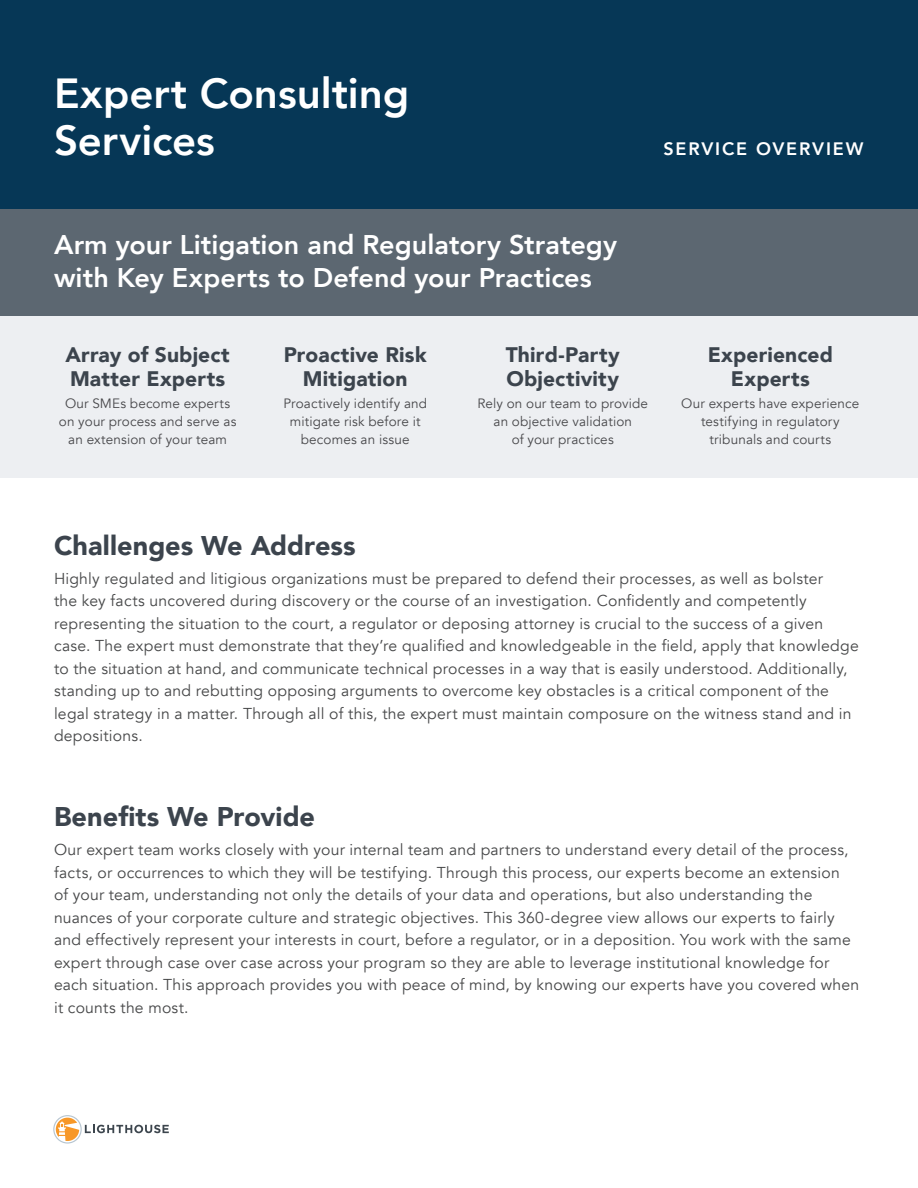
<style>
.page{position:relative;width:918px;height:1188px;background:#fff}
.page>*{position:absolute;margin:0;border:0;box-sizing:border-box;transform-origin:0 0}
.H2_-_subhead_header{font:800 42px/46.5px "Avenir";color:#fff}
.H2_-_subhead_header-2{font:800 27px/33px "Avenir";color:#fff}
.H2_-_subhead_header-3{font:900 27px "Avenir";color:#3c444d}
.HB_-_Key_Point_title{font:900 21px/24px "Avenir";letter-spacing:.01em;color:#3c444d}
.Header_-_Doc_Type{font:800 18px "Avenir";letter-spacing:.1em;color:#fff}
.Body_-_Avenir_45__10{font:15.75px/22.5px "Avenir";letter-spacing:.015em;color:#464748}
.HB_-_key_point_body{font:13.5px/18px "Avenir";letter-spacing:.01em;color:#48484b;text-align:center}
</style>
<div class="page">
<div style="left:0;top:0;width:918px;height:209px;background:#063756"></div>
<svg style="left:53px;top:1115px;width:116px;height:29px"></svg>
<div style="left:0;top:315px;width:918px;height:162px;background:#edeff2"></div>
<div style="left:0;top:209px;width:918px;height:106px;background:#5c6771"></div>
<p class="H2_-_subhead_header" style="left:54px;top:71px;width:357px">Expert Consulting<br>Services</p>
<p class="Header_-_Doc_Type" style="left:663px;top:135px;width:202px">SERVICE OVERVIEW</p>
<p class="H2_-_subhead_header-2" style="left:54px;top:228px;width:565px">Arm your Litigation and Regulatory Strategy with Key Experts to Defend your Practices</p>
<p class="HB_-_Key_Point_title" style="left:66px;top:342px;width:166px">Array of Subject<br>Matter Experts</p>
<p class="HB_-_key_point_body" style="left:59px;top:394px;width:179px">Our SMEs become experts on your process and serve as an extension of your team</p>
<p class="HB_-_Key_Point_title" style="left:284px;top:342px;width:144px;text-align:center">Proactive Risk<br>Mitigation</p>
<p class="HB_-_key_point_body" style="left:283px;top:394px;width:145px">Proactively identify and mitigate risk before it becomes an issue</p>
<p class="HB_-_Key_Point_title" style="left:506px;top:342px;width:116px">Third-Party<br>Objectivity</p>
<p class="HB_-_key_point_body" style="left:477px;top:394px;width:172px">Rely on our team to provide an objective validation<br>of your practices</p>
<p class="HB_-_Key_Point_title" style="left:708px;top:342px;width:127px;text-align:center">Experienced<br>Experts</p>
<p class="HB_-_key_point_body" style="left:681px;top:394px;width:180px">Our experts have experience testifying in regulatory tribunals and courts</p>
<p class="H2_-_subhead_header-3" style="left:54px;top:522px;width:303px">Challenges We Address</p>
<p class="Body_-_Avenir_45__10" style="left:54px;top:568px;width:806px">Highly regulated and litigious organizations must be prepared to defend their processes, as well as bolster<br>the key facts uncovered during discovery or the course of an investigation. Confidently and competently representing the situation to the court, a regulator or deposing attorney is crucial to the success of a given case. The expert must demonstrate that they’re qualified and knowledgeable in the field, apply that knowledge to the situation at hand, and communicate technical processes in a way that is easily understood. Additionally, standing up to and rebutting opposing arguments to overcome key obstacles is a critical component of the legal strategy in a matter. Through all of this, the expert must maintain composure on the witness stand and in depositions.</p>
<p class="H2_-_subhead_header-3" style="left:54px;top:794px;width:263px">Benefits We Provide</p>
<p class="Body_-_Avenir_45__10" style="left:54px;top:839px;width:807px">Our expert team works closely with your internal team and partners to understand every detail of the process, facts, or occurrences to which they will be testifying. Through this process, our experts become an extension<br>of your team, understanding not only the details of your data and operations, but also understanding the nuances of your corporate culture and strategic objectives. This 360-degree view allows our experts to fairly and effectively represent your interests in court, before a regulator, or in a deposition. You work with the same expert through case over case across your program so they are able to leverage institutional knowledge for each situation. This approach provides you with peace of mind, by knowing our experts have you covered when it counts the most.</p>
</div>
